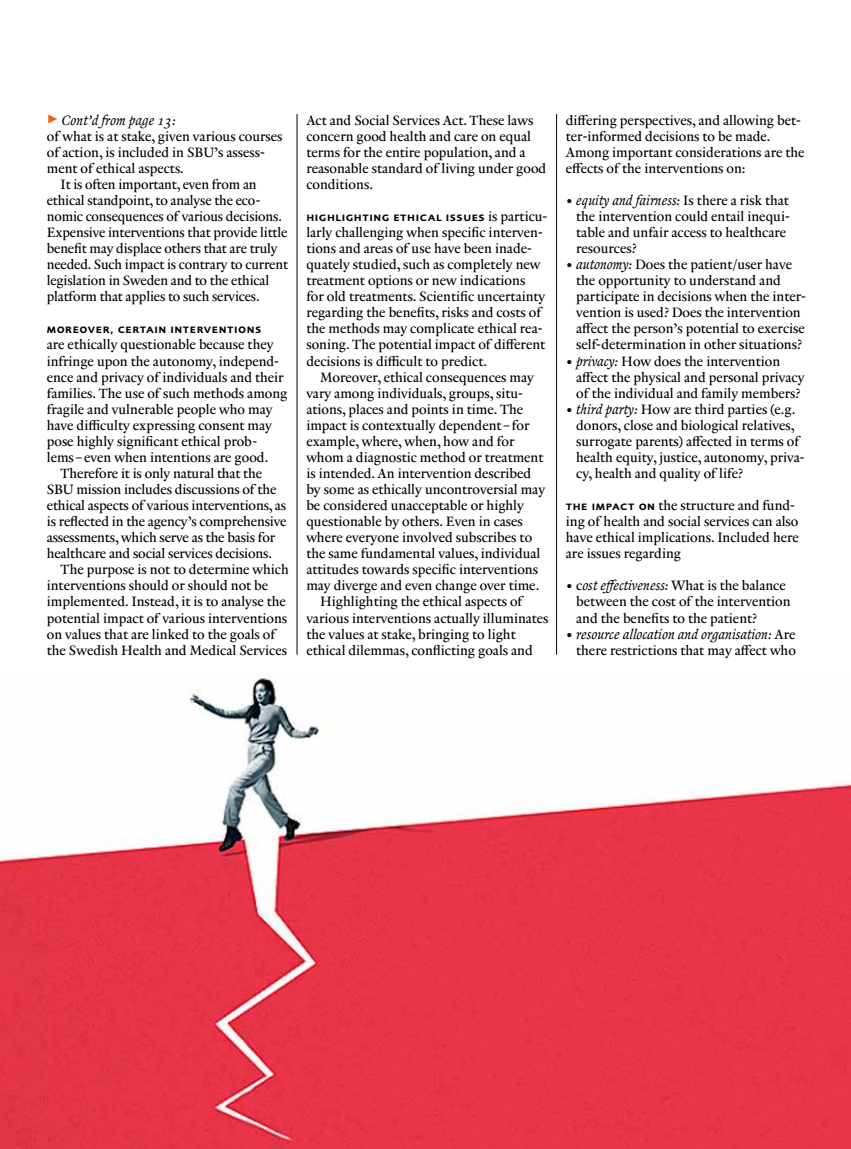
<style>
.page{position:relative;width:851px;height:1149px;background:#fff}
.page>*{position:absolute;margin:0;border:0;box-sizing:border-box;transform-origin:0 0}
.t1{font:13.8px/16px "Renard No 2";color:#000}
.t2{font:13.8px "Renard No 2";letter-spacing:-.02em;color:#000}
.t3{font:italic 13.8px "Renard No 2";color:#000}
.t4{font:600 12.15px "Foundry Sans Expert";letter-spacing:.045em;color:#000}
.s1{font-family:"FF Dingbests";font-style:normal;font-size:18px;color:#ec6608}
.s2{font-family:"Renard No 2";font-weight:400;font-size:13.8px}
.s3{font-style:italic}
.s4{font-family:"Foundry Sans Expert";font-weight:600;font-size:12.15px}
</style>
<div class="page">
<hr style="left:297px;top:114px;width:1px;height:540px;background:#000">
<hr style="left:556px;top:114px;width:1px;height:540px;background:#000">
<img style="left:0;top:674px;width:850px;height:474px">
<p class="t3" style="left:47px;top:111px;width:130px"><span class="s1">&gt;</span> Cont’d from page 13:</p>
<p class="t1" style="left:47px;top:128px;width:237px">of what is at stake, given various courses</p>
<p class="t1" style="left:47px;top:144px;width:219px">of action, is included in SBU’s assess-</p>
<p class="t1" style="left:47px;top:160px;width:139px">ment of ethical aspects.</p>
<p class="t1" style="left:61px;top:176px;width:197px">It is often important, even from an</p>
<p class="t1" style="left:47px;top:192px;width:215px">ethical standpoint, to analyse the eco-</p>
<p class="t1" style="left:47px;top:209px;width:237px">nomic consequences of various decisions.</p>
<p class="t2" style="left:47px;top:224px;width:242px">Expensive interventions that provide little</p>
<p class="t1" style="left:47px;top:241px;width:232px">benefit may displace others that are truly</p>
<p class="t1" style="left:47px;top:257px;width:243px">needed. Such impact is contrary to current</p>
<p class="t1" style="left:47px;top:273px;width:224px">legislation in Sweden and to the ethical</p>
<p class="t1" style="left:47px;top:289px;width:214px">platform that applies to such services.</p>
<p class="t4" style="left:47px;top:322px;width:216px">moreover, certain interventions</p>
<p class="t1" style="left:47px;top:337px;width:228px">are ethically questionable because they</p>
<p class="t1" style="left:47px;top:353px;width:234px">infringe upon the autonomy, independ-</p>
<p class="t1" style="left:47px;top:369px;width:238px">ence and privacy of individuals and their</p>
<p class="t1" style="left:47px;top:385px;width:242px">families. The use of such methods among</p>
<p class="t1" style="left:47px;top:401px;width:227px">fragile and vulnerable people who may</p>
<p class="t1" style="left:47px;top:417px;width:226px">have difficulty expressing consent may</p>
<p class="t1" style="left:47px;top:433px;width:212px">pose highly significant ethical prob-</p>
<p class="t1" style="left:47px;top:449px;width:223px">lems–even when intentions are good.</p>
<p class="t1" style="left:61px;top:465px;width:203px">Therefore it is only natural that the</p>
<p class="t1" style="left:47px;top:481px;width:231px">SBU mission includes discussions of the</p>
<p class="t1" style="left:47px;top:497px;width:241px">ethical aspects of various interventions, as</p>
<p class="t1" style="left:47px;top:513px;width:241px">is reflected in the agency’s comprehensive</p>
<p class="t1" style="left:47px;top:530px;width:230px">assessments, which serve as the basis for</p>
<p class="t1" style="left:47px;top:546px;width:227px">healthcare and social services decisions.</p>
<p class="t1" style="left:61px;top:562px;width:230px">The purpose is not to determine which</p>
<p class="t1" style="left:47px;top:578px;width:223px">interventions should or should not be</p>
<p class="t1" style="left:47px;top:594px;width:240px">implemented. Instead, it is to analyse the</p>
<p class="t1" style="left:47px;top:610px;width:242px">potential impact of various interventions</p>
<p class="t1" style="left:47px;top:626px;width:232px">on values that are linked to the goals of</p>
<p class="t1" style="left:47px;top:642px;width:242px">the Swedish Health and Medical Services</p>
<p class="t1" style="left:306px;top:112px;width:241px">Act and Social Services Act. These laws concern good health and care on equal terms for the entire population, and a reasonable standard of living under good conditions.</p>
<p class="t4" style="left:306px;top:210px;width:242px">highlighting ethical issues <span class="s2">is particu-</span></p>
<p class="t1" style="left:306px;top:225px;width:240px">larly challenging when specific interven&shy;tions and areas of use have been inade&shy;quately studied, such as completely new treatment options or new indications for old treatments. Scientific uncertainty regarding the benefits, risks and costs of the methods may complicate ethical rea&shy;soning. The potential impact of different decisions is difficult to predict.</p>
<p class="t1" style="left:320px;top:369px;width:215px">Moreover, ethical consequences may</p>
<p class="t1" style="left:306px;top:385px;width:218px">vary among individuals, groups, situ-</p>
<p class="t1" style="left:306px;top:401px;width:218px">ations, places and points in time. The</p>
<p class="t1" style="left:306px;top:417px;width:224px">impact is contextually dependent–for</p>
<p class="t1" style="left:306px;top:433px;width:209px">example, where, when, how and for</p>
<p class="t1" style="left:306px;top:449px;width:239px">whom a diagnostic method or treatment</p>
<p class="t1" style="left:306px;top:465px;width:226px">is intended. An intervention described</p>
<p class="t1" style="left:306px;top:481px;width:240px">by some as ethically uncontroversial may</p>
<p class="t1" style="left:306px;top:497px;width:219px">be considered unacceptable or highly</p>
<p class="t1" style="left:306px;top:513px;width:218px">questionable by others. Even in cases</p>
<p class="t1" style="left:306px;top:529px;width:227px">where everyone involved subscribes to</p>
<p class="t1" style="left:306px;top:546px;width:235px">the same fundamental values, individual</p>
<p class="t1" style="left:306px;top:562px;width:233px">attitudes towards specific interventions</p>
<p class="t1" style="left:306px;top:578px;width:234px">may diverge and even change over time.</p>
<p class="t1" style="left:320px;top:594px;width:205px">Highlighting the ethical aspects of</p>
<p class="t1" style="left:306px;top:610px;width:244px">various interventions actually illuminates</p>
<p class="t1" style="left:306px;top:626px;width:211px">the values at stake, bringing to light</p>
<p class="t1" style="left:306px;top:642px;width:228px">ethical dilemmas, conflicting goals and</p>
<p class="t1" style="left:566px;top:112px;width:240px">differing perspectives, and allowing bet&shy;ter-informed decisions to be made.<br>Among important considerations are the effects of the interventions on:</p>
<p class="t1" style="left:576px;top:192px;width:215px;text-indent:-10px"><span class="s3">• equity and fairness:</span> Is there a risk that the intervention could entail inequi&shy;table and unfair access to healthcare resources?</p>
<p class="t1" style="left:576px;top:257px;width:231px;text-indent:-10px">• <span class="s3">autonomy:</span> Does the patient/user have the opportunity to understand and participate in decisions when the inter&shy;vention is used? Does the intervention affect the person’s potential to exercise self-determination in other situations?</p>
<p class="t1" style="left:576px;top:353px;width:229px;text-indent:-10px"><span class="s3">• privacy:</span> How does the intervention affect the physical and personal privacy of the individual and family members?</p>
<p class="t1" style="left:576px;top:401px;width:230px;text-indent:-10px"><span class="s3">• third party:</span> How are third parties (e.g. donors, close and biological relatives, surrogate parents) affected in terms of health equity, justice, autonomy, priva&shy;cy, health and quality of life?</p>
<p class="t1" style="left:566px;top:497px;width:234px"><span class="s4">the impact on</span> the structure and fund&shy;ing of health and social services can also have ethical implications. Included here are issues regarding</p>
<p class="t1" style="left:576px;top:578px;width:216px;text-indent:-10px">• c<span class="s3">ost effectiveness:</span> What is the balance between the cost of the intervention and the benefits to the patient?</p>
<p class="t1" style="left:566px;top:626px;width:231px;text-align:right">• <span class="s3">resource allocation and organisation:</span> Are there restrictions that may affect who</p>
</div>
